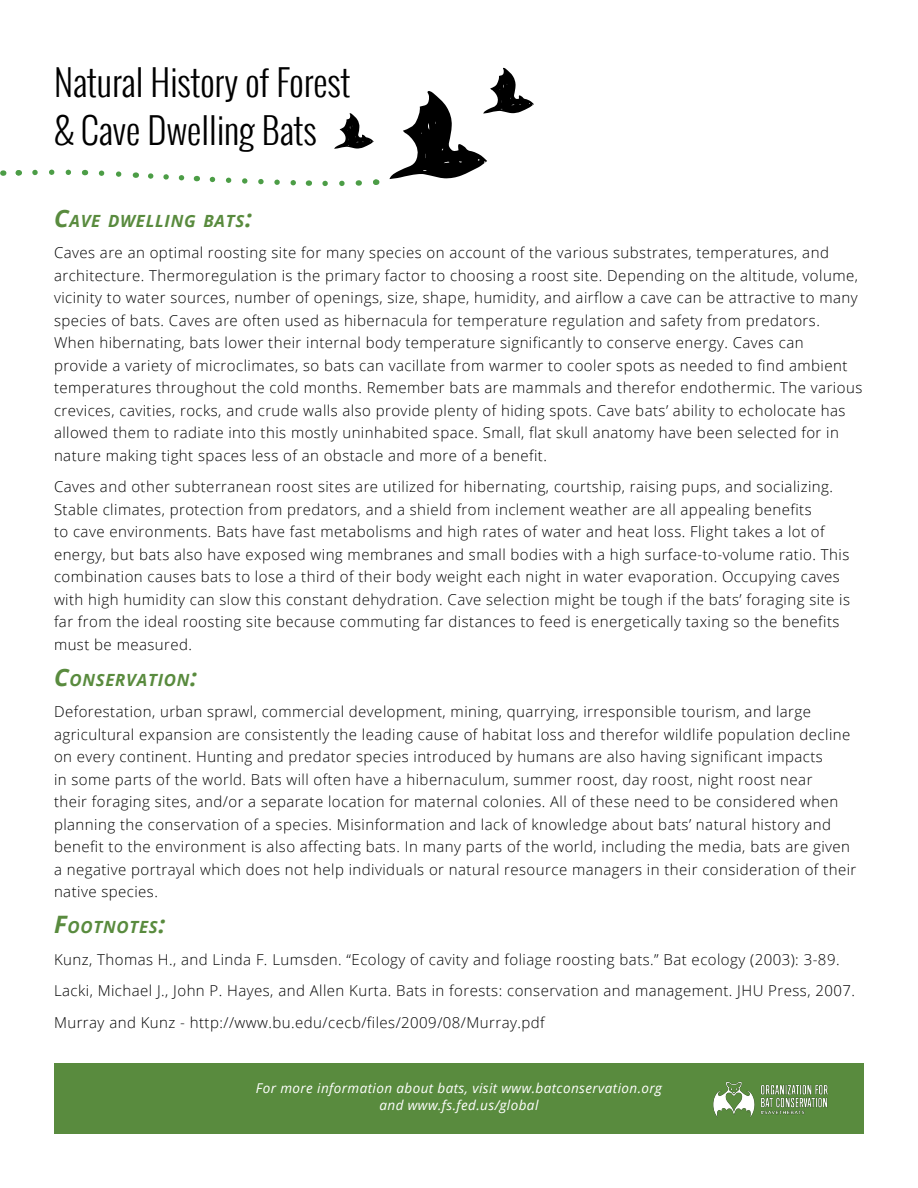
<style>
.page{position:relative;width:918px;height:1188px;background:#fff}
.page>*{position:absolute;margin:0;border:0;box-sizing:border-box;transform-origin:0 0}
.t1{font:300 36px "Oswald";color:#000}
.t2{font:italic 700 16.8px "Open Sans";letter-spacing:.045em;color:#598b3e}
.t3{font:300 15px/22.5px "Open Sans";letter-spacing:.03em;color:#000}
.t4{font:italic 13.5px "Open Sans";letter-spacing:.03em;color:#fff}
.s1{font-size:24px}
</style>
<div class="page">
<div style="left:54px;top:1064px;width:810px;height:70px;background:#598b3e"></div>
<img style="left:713px;top:1081px;width:115px;height:36px">
<svg style="left:3px;top:169px;width:83px;height:7px"></svg>
<svg style="left:98px;top:170px;width:38px;height:8px"></svg>
<svg style="left:148px;top:173px;width:49px;height:9px"></svg>
<svg style="left:209px;top:176px;width:100px;height:10px"></svg>
<svg style="left:322px;top:179px;width:58px;height:7px"></svg>
<svg style="left:389px;top:68px;width:145px;height:111px"></svg>
<svg style="left:334px;top:113px;width:40px;height:36px"></svg>
<p class="t1" style="left:54px;top:56px;width:298px">Natural History of Forest</p>
<p class="t1" style="left:54px;top:104px;width:264px">&amp; Cave Dwelling Bats</p>
<p class="t2" style="left:54px;top:209px;width:199px"><span class="s1">C</span>AVE DWELLING BATS<span class="s1">:</span></p>
<p class="t3" style="left:54px;top:241px;width:810px">Caves are an optimal roosting site for many species on account of the various substrates, temperatures, and architecture. Thermoregulation is the primary factor to choosing a roost site. Depending on the altitude, volume, vicinity to water sources, number of openings, size, shape, humidity, and airflow a cave can be attractive to many species of bats. Caves are often used as hibernacula for temperature regulation and safety from predators.<br>When hibernating, bats lower their internal body temperature significantly to conserve energy. Caves can<br>provide a variety of microclimates, so bats can vacillate from warmer to cooler spots as needed to find ambient temperatures throughout the cold months. Remember bats are mammals and therefor endothermic. The various crevices, cavities, rocks, and crude walls also provide plenty of hiding spots. Cave bats’ ability to echolocate has allowed them to radiate into this mostly uninhabited space. Small, flat skull anatomy have been selected for in nature making tight spaces less of an obstacle and more of a benefit.</p>
<p class="t3" style="left:54px;top:475px;width:798px">Caves and other subterranean roost sites are utilized for hibernating, courtship, raising pups, and socializing.<br>Stable climates, protection from predators, and a shield from inclement weather are all appealing benefits<br>to cave environments. Bats have fast metabolisms and high rates of water and heat loss. Flight takes a lot of energy, but bats also have exposed wing membranes and small bodies with a high surface-to-volume ratio. This combination causes bats to lose a third of their body weight each night in water evaporation. Occupying caves with high humidity can slow this constant dehydration. Cave selection might be tough if the bats’ foraging site is far from the ideal roosting site because commuting far distances to feed is energetically taxing so the benefits must be measured.</p>
<p class="t2" style="left:54px;top:668px;width:145px"><span class="s1">C</span>ONSERVATION<span class="s1">:</span></p>
<p class="t3" style="left:54px;top:700px;width:804px">Deforestation, urban sprawl, commercial development, mining, quarrying, irresponsible tourism, and large agricultural expansion are consistently the leading cause of habitat loss and therefor wildlife population decline on every continent. Hunting and predator species introduced by humans are also having significant impacts<br>in some parts of the world. Bats will often have a hibernaculum, summer roost, day roost, night roost near<br>their foraging sites, and/or a separate location for maternal colonies. All of these need to be considered when planning the conservation of a species. Misinformation and lack of knowledge about bats’ natural history and benefit to the environment is also affecting bats. In many parts of the world, including the media, bats are given a negative portrayal which does not help individuals or natural resource managers in their consideration of their native species.</p>
<p class="t2" style="left:54px;top:915px;width:113px"><span class="s1">F</span>OOTNOTES<span class="s1">:</span></p>
<p class="t3" style="left:54px;top:947px;width:787px">Kunz, Thomas H., and Linda F. Lumsden. “Ecology of cavity and foliage roosting bats.” Bat ecology (2003): 3-89.</p>
<p class="t3" style="left:54px;top:979px;width:803px">Lacki, Michael J., John P. Hayes, and Allen Kurta. Bats in forests: conservation and management. JHU Press, 2007.</p>
<p class="t3" style="left:54px;top:1010px;width:492px">Murray and Kunz - http://www.bu.edu/cecb/files/2009/08/Murray.pdf</p>
<p class="t4" style="left:256px;top:1079px;width:408px">For more information about bats, visit www.batconservation.org</p>
<p class="t4" style="left:380px;top:1095px;width:160px">and www.fs.fed.us/global</p>
</div>
